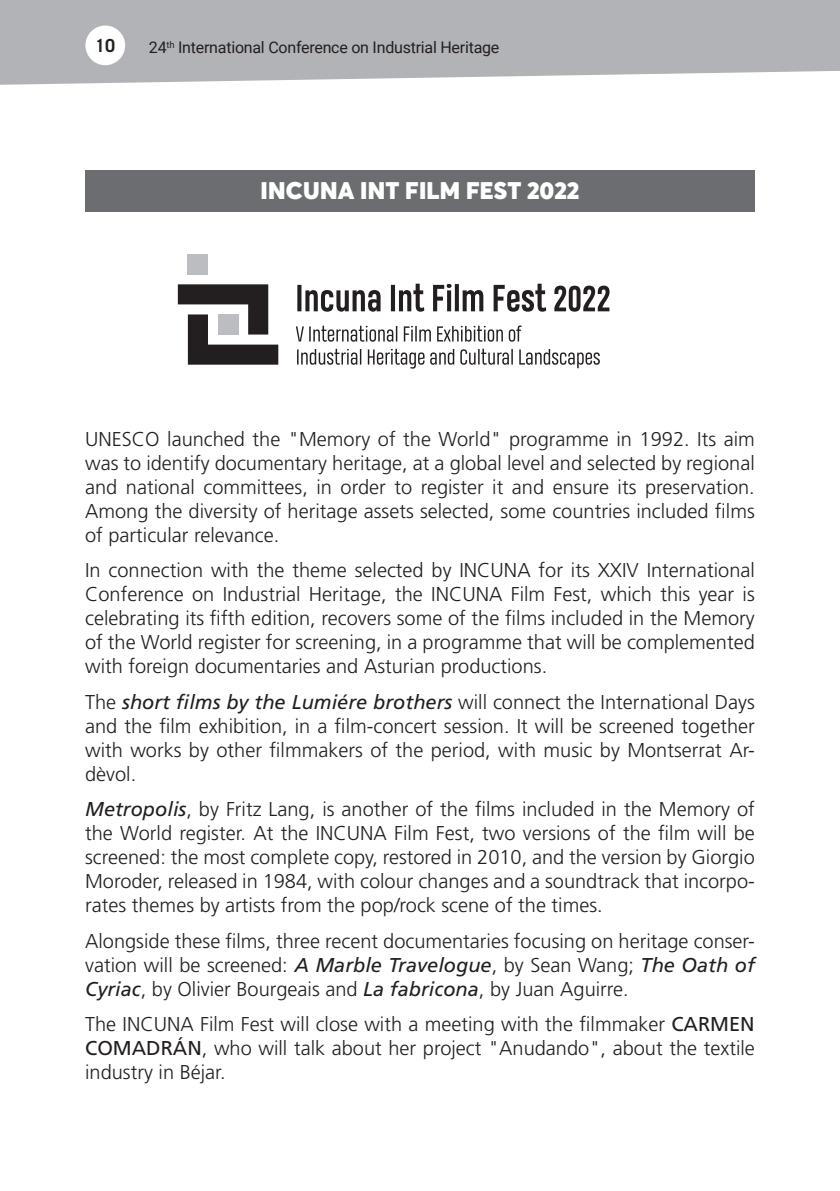
<style>
.page{position:relative;width:840px;height:1191px;background:#fff}
.page>*{position:absolute;margin:0;border:0;box-sizing:border-box;transform-origin:0 0}
.t1{font:900 24px "Averta Std";letter-spacing:.01em;color:#fff}
.t2{font:300 20px/24px "Frutiger LT Std";color:#231f20;text-align:justify}
.t3{font:700 18px "Trade Gothic LT Std";color:#231f20}
.t4{font:16px "Roboto";letter-spacing:-.015em;color:#231f20}
.s1{font-weight:400;font-style:italic}
.s2{font-weight:400}
</style>
<div class="page">
<svg style="left:0;top:0;width:839px;height:85px;background:#b8b9bd"></svg>
<div style="left:85px;top:26px;width:40px;height:39px;background:#fff;border-radius:50%"></div>
<div style="left:85px;top:170px;width:669px;height:41px;background:#6c6d70"></div>
<svg style="left:178px;top:284px;width:100px;height:81px"></svg>
<div style="left:218px;top:314px;width:20px;height:20px;background:#bcbdc0"></div>
<div style="left:188px;top:254px;width:20px;height:20px;background:#bcbdc0"></div>
<svg style="left:297px;top:349px;width:302px;height:20px"></svg>
<svg style="left:296px;top:325px;width:225px;height:17px"></svg>
<svg style="left:297px;top:284px;width:312px;height:28px"></svg>
<p class="t3" style="left:95px;top:34px;width:22px">10</p>
<p class="t4" style="left:149px;top:36px;width:352px">24<sup>th</sup> International Conference on Industrial Heritage</p>
<p class="t1" style="left:260px;top:174px;width:320px">INCUNA INT FILM FEST 2022</p>
<p class="t2" style="left:85px;top:427px;width:671px">UNESCO launched the "Memory of the World" programme in 1992. Its aim was to identify documentary heritage, at a global level and selected by regional and national committees, in order to register it and ensure its preservation.<br>Among the diversity of heritage assets selected, some countries included films of particular relevance.</p>
<p class="t2" style="left:85px;top:559px;width:671px">In connection with the theme selected by INCUNA for its XXIV International Conference on Industrial Heritage, the INCUNA Film Fest, which this year is celebrating its fifth edition, recovers some of the films included in the Memory of the World register for screening, in a programme that will be complemented with foreign documentaries and Asturian productions.</p>
<p class="t2" style="left:85px;top:690px;width:671px">The <span class="s1">short films by the Lumiére brothers</span> will connect the International Days and the film exhibition, in a film-concert session. It will be screened together with works by other filmmakers of the period, with music by Montserrat Ar&shy;dèvol.</p>
<p class="t2" style="left:85px;top:797px;width:671px"><span class="s1">Metropolis</span>, by Fritz Lang, is another of the films included in the Memory of the World register. At the INCUNA Film Fest, two versions of the film will be screened: the most complete copy, restored in 2010, and the version by Giorgio Moroder, released in 1984, with colour changes and a soundtrack that incorpo&shy;rates themes by artists from the pop/rock scene of the times.</p>
<p class="t2" style="left:85px;top:929px;width:670px">Alongside these films, three recent documentaries focusing on heritage conser&shy;vation will be screened: <span class="s1">A Marble Travelogue</span>, by Sean Wang; <span class="s1">The Oath of Cyriac</span>, by Olivier Bourgeais and <span class="s1">La fabricona</span>, by Juan Aguirre.</p>
<p class="t2" style="left:85px;top:1012px;width:671px">The INCUNA Film Fest will close with a meeting with the filmmaker <span class="s2">CARMEN COMADRÁN</span>, who will talk about her project "Anudando", about the textile industry in Béjar.</p>
</div>
